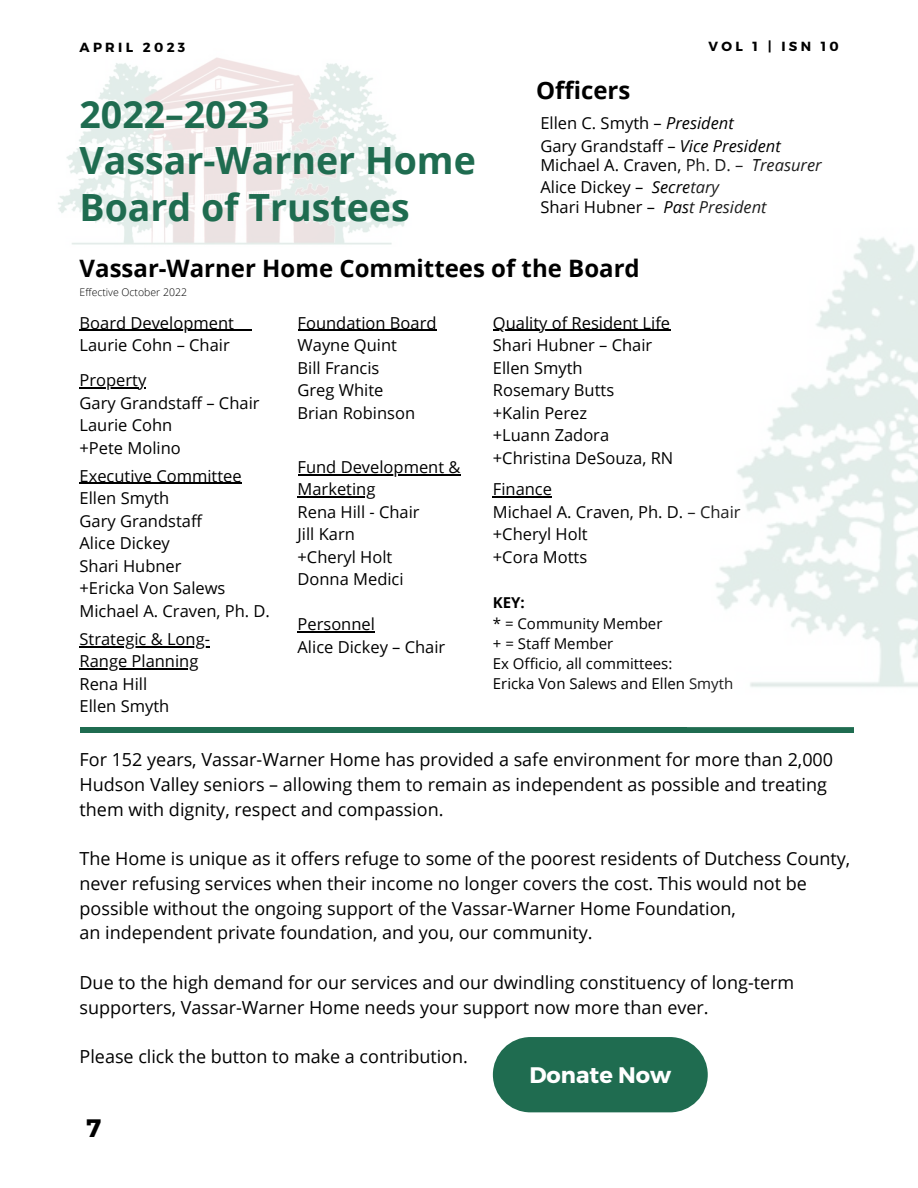
<style>
.page{position:relative;width:918px;height:1188px;background:#fff}
.page>*{position:absolute;margin:0;border:0;box-sizing:border-box;transform-origin:0 0}
.t1{font:700 37.5px/46.2px "Open Sans";color:#1f6c50}
.t2{font:700 25.2px "Montserrat";color:#000}
.t3{font:700 24px "Open Sans";color:#000}
.t4{font:700 22.5px "Montserrat";color:#fff}
.t5{font:18px/24.8px "Open Sans";color:#000}
.t6{font:16.5px/22.5px "Open Sans";color:#000}
.t7{font:italic 16.5px "Open Sans";color:#000}
.t8{font:15px/20.2px "Open Sans";color:#000}
.t9{font:700 15px "Open Sans";color:#000}
.t10{font:700 13.2px "Montserrat";letter-spacing:.25em;color:#000}
.t11{font:300 10.5px "Open Sans";color:#000}
.s1{font-style:italic}
.s2{font-style:normal}
</style>
<div class="page">
<div style="left:80px;top:727px;width:774px;height:6px;background:#1f6c50"></div>
<img style="left:58px;top:57px;width:347px;height:188px">
<hr style="left:80px;top:483px;width:162px;height:1px;background:#000">
<hr style="left:298px;top:330px;width:139px;height:1px;background:#000">
<hr style="left:80px;top:330px;width:154px;height:1px;background:#000">
<svg style="left:234px;top:330px;width:17px;height:1px"></svg>
<hr style="left:493px;top:496px;width:59px;height:2px;background:#000">
<hr style="left:298px;top:474px;width:163px;height:1px;background:#000">
<hr style="left:298px;top:496px;width:77px;height:2px;background:#000">
<hr style="left:493px;top:330px;width:177px;height:1px;background:#000">
<hr style="left:80px;top:387px;width:66px;height:1px;background:#000">
<hr style="left:298px;top:632px;width:77px;height:1px;background:#000">
<hr style="left:80px;top:646px;width:130px;height:1px;background:#000">
<hr style="left:80px;top:668px;width:118px;height:2px;background:#000">
<img style="left:688px;top:237px;width:230px;height:491px">
<div style="left:493px;top:1037px;width:215px;height:76px;background:#1f6c50;border-radius:38px"></div>
<p class="t10" style="left:80px;top:39px;width:107px">APRIL 2023</p>
<p class="t10" style="left:709px;top:38px;width:132px">VOL 1 | ISN 10</p>
<h1 class="t1" style="left:80px;top:91px;width:398px">2022–2023<br>Vassar-Warner Home<br>Board of Trustees</h1>
<h3 class="t3" style="left:536px;top:74px;width:96px">Officers</h3>
<p class="t6" style="left:540px;top:112px;width:242px">Ellen C. Smyth – <span class="s1">President<br></span>Gary Grandstaff – <span class="s1">Vice President</span></p>
<p class="t6" style="left:540px;top:153px;width:283px">Michael A. Craven, Ph. D. – <span class="s1">Treasurer<br></span>Alice Dickey – <span class="s1">Secretary</span></p>
<p class="t7" style="left:540px;top:195px;width:228px"><span class="s2">Shari Hubner –</span> Past President</p>
<h3 class="t3" style="left:80px;top:252px;width:562px">Vassar-Warner Home Committees of the Board</h3>
<p class="t11" style="left:80px;top:285px;width:109px">Effective October 2022</p>
<p class="t6" style="left:80px;top:311px;width:156px">Board Development<br>Laurie Cohn – Chair</p>
<p class="t6" style="left:493px;top:311px;width:182px">Quality of Resident Life<br>Shari Hubner – Chair<br>Ellen Smyth<br>Rosemary Butts<br>+Kalin Perez<br>+Luann Zadora +Christina DeSouza, RN</p>
<p class="t6" style="left:298px;top:311px;width:140px">Foundation Board<br>Wayne Quint<br>Bill Francis<br>Greg White<br>Brian Robinson</p>
<p class="t6" style="left:80px;top:369px;width:182px">Property<br>Gary Grandstaff – Chair<br>Laurie Cohn<br>+Pete Molino</p>
<p class="t6" style="left:298px;top:455px;width:164px">Fund Development &amp;<br>Marketing<br>Rena Hill - Chair<br>Jill Karn<br>+Cheryl Holt<br>Donna Medici</p>
<p class="t6" style="left:80px;top:464px;width:192px">Executive Committee<br>Ellen Smyth<br>Gary Grandstaff<br>Alice Dickey<br>Shari Hubner<br>+Ericka Von Salews<br>Michael A. Craven, Ph. D.</p>
<p class="t6" style="left:493px;top:478px;width:249px">Finance<br>Michael A. Craven, Ph. D. – Chair +Cheryl Holt<br>+Cora Motts</p>
<p class="t9" style="left:493px;top:592px;width:33px">KEY:</p>
<p class="t8" style="left:493px;top:613px;width:242px">* = Community Member<br>+ = Staff Member<br>Ex Officio, all committees:<br>Ericka Von Salews and Ellen Smyth</p>
<p class="t6" style="left:298px;top:613px;width:149px">Personnel<br>Alice Dickey – Chair</p>
<p class="t6" style="left:80px;top:627px;width:132px">Strategic &amp; Long-<br>Range Planning<br>Rena Hill<br>Ellen Smyth</p>
<p class="t5" style="left:80px;top:747px;width:755px">For 152 years, Vassar-Warner Home has provided a safe environment for more than 2,000<br>Hudson Valley seniors – allowing them to remain as independent as possible and treating them with dignity, respect and compassion.</p>
<p class="t5" style="left:80px;top:846px;width:772px">The Home is unique as it offers refuge to some of the poorest residents of Dutchess County, never refusing services when their income no longer covers the cost. This would not be possible without the ongoing support of the Vassar-Warner Home Foundation,<br>an independent private foundation, and you, our community.</p>
<p class="t5" style="left:80px;top:970px;width:716px">Due to the high demand for our services and our dwindling constituency of long-term supporters, Vassar-Warner Home needs your support now more than ever.</p>
<p class="t5" style="left:80px;top:1044px;width:390px">Please click the button to make a contribution.</p>
<h2 class="t2" style="left:86px;top:1112px;width:16px">7</h2>
<h3 class="t4" style="left:529px;top:1061px;width:143px">Donate Now</h3>
</div>
